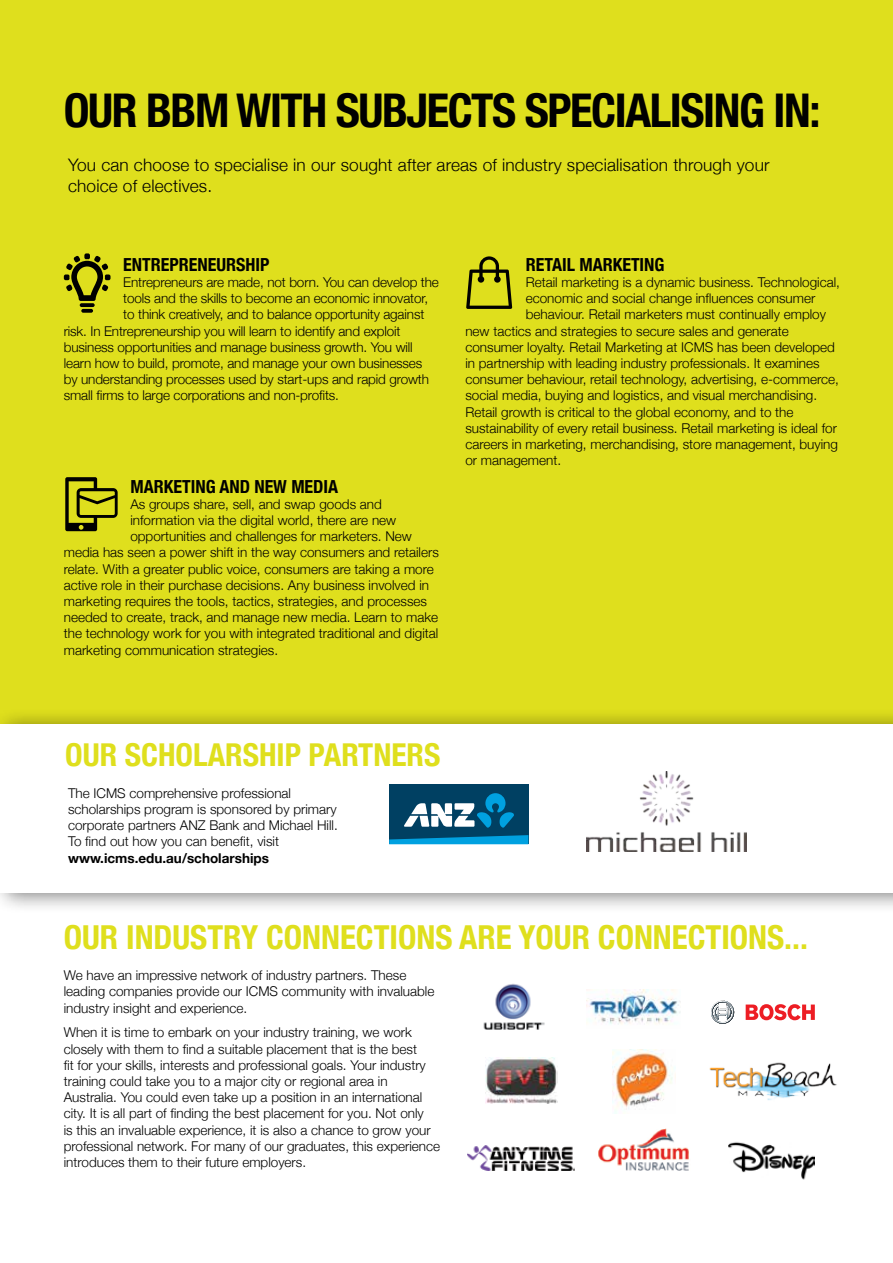
<style>
.page{position:relative;width:893px;height:1263px;background:#fff}
.page>*{position:absolute;margin:0;border:0;box-sizing:border-box;transform-origin:0 0}
.t1{font:700 condensed 46.5px "Helvetica Neue";letter-spacing:-.03em;color:#000}
.t2{font:700 condensed 33px "Helvetica Neue";color:#dfdf1d}
.t3{font:700 condensed 31.5px "Helvetica Neue";color:#dfdf1d}
.t4{font:700 condensed 18px "Helvetica Neue";color:#000}
.t5{font:300 17.25px/20.7px "Helvetica Neue";letter-spacing:.01em;color:#000}
.t6{font:300 13.5px/16.2px "Helvetica Neue";color:#000}
.t7{font:700 13.5px "Helvetica Neue";color:#000}
</style>
<div class="page">
<div style="left:0;top:0;width:893px;height:758px;background:#dfdf1d"></div>
<img style="left:587px;top:990px;width:93px;height:34px">
<img style="left:598px;top:1128px;width:91px;height:42px">
<img style="left:612px;top:1050px;width:64px;height:64px">
<img style="left:485px;top:1057px;width:72px;height:46px">
<img style="left:483px;top:983px;width:62px;height:47px">
<img style="left:467px;top:1146px;width:107px;height:24px">
<svg style="left:711px;top:1001px;width:24px;height:23px"></svg>
<svg style="left:746px;top:1004px;width:69px;height:16px"></svg>
<div style="left:0;top:708px;width:893px;height:206px;background:#000;opacity:.5"></div>
<div style="left:0;top:725px;width:893px;height:168px;background:#fff"></div>
<img style="left:709px;top:1062px;width:128px;height:38px">
<div style="left:389px;top:785px;width:139px;height:59px;background:#004062"></div>
<svg style="left:389px;top:835px;width:139px;height:9px"></svg>
<svg style="left:404px;top:793px;width:110px;height:35px"></svg>
<img style="left:586px;top:772px;width:160px;height:79px">
<img style="left:728px;top:1142px;width:87px;height:38px">
<svg style="left:80px;top:303px;width:15px;height:4px"></svg>
<svg style="left:81px;top:309px;width:12px;height:4px"></svg>
<svg style="left:64px;top:253px;width:47px;height:48px"></svg>
<svg style="left:466px;top:256px;width:46px;height:53px"></svg>
<svg style="left:65px;top:477px;width:53px;height:54px"></svg>
<h1 class="t1" style="left:64px;top:72px;width:758px">OUR BBM WITH SUBJECTS SPECIALISING IN:</h1>
<p class="t5" style="left:68px;top:154px;width:703px">You can choose to specialise in our sought after areas of industry specialisation through your choice of electives.</p>
<h3 class="t4" style="left:123px;top:249px;width:148px">ENTREPRENEURSHIP</h3>
<p class="t6" style="left:123px;top:273px;width:317px">Entrepreneurs are made, not born. You can develop the</p>
<p class="t6" style="left:123px;top:289px;width:306px">tools and the skills to become an economic innovator,</p>
<p class="t6" style="left:123px;top:306px;width:303px">to think creatively, and to balance opportunity against</p>
<p class="t6" style="left:64px;top:322px;width:338px">risk. In Entrepreneurship you will learn to identify and exploit</p>
<p class="t6" style="left:64px;top:338px;width:350px">business opportunities and manage business growth. You will</p>
<p class="t6" style="left:64px;top:354px;width:360px">learn how to build, promote, and manage your own businesses</p>
<p class="t6" style="left:64px;top:370px;width:367px">by understanding processes used by start-ups and rapid growth</p>
<p class="t6" style="left:64px;top:387px;width:277px">small firms to large corporations and non-profits.</p>
<h3 class="t4" style="left:130px;top:471px;width:209px">MARKETING AND NEW MEDIA</h3>
<p class="t6" style="left:130px;top:495px;width:253px">As groups share, sell, and swap goods and</p>
<p class="t6" style="left:130px;top:511px;width:267px">information via the digital world, there are new</p>
<p class="t6" style="left:130px;top:527px;width:283px">opportunities and challenges for marketers. New</p>
<p class="t6" style="left:64px;top:544px;width:377px">media has seen a power shift in the way consumers and retailers</p>
<p class="t6" style="left:64px;top:560px;width:371px">relate. With a greater public voice, consumers are taking a more</p>
<p class="t6" style="left:64px;top:576px;width:367px">active role in their purchase decisions. Any business involved in</p>
<p class="t6" style="left:64px;top:592px;width:365px">marketing requires the tools, tactics, strategies, and processes</p>
<p class="t6" style="left:64px;top:608px;width:376px">needed to create, track, and manage new media. Learn to make</p>
<p class="t6" style="left:64px;top:625px;width:376px">the technology work for you with integrated traditional and digital</p>
<p class="t6" style="left:64px;top:641px;width:216px">marketing communication strategies.</p>
<h3 class="t4" style="left:526px;top:249px;width:140px">RETAIL MARKETING</h3>
<p class="t6" style="left:526px;top:273px;width:316px">Retail marketing is a dynamic business. Technological,</p>
<p class="t6" style="left:526px;top:289px;width:291px">economic and social change influences consumer</p>
<p class="t6" style="left:526px;top:306px;width:302px">behaviour. Retail marketers must continually employ</p>
<p class="t6" style="left:465px;top:322px;width:325px">new tactics and strategies to secure sales and generate</p>
<p class="t6" style="left:465px;top:338px;width:371px">consumer loyalty. Retail Marketing at ICMS has been developed</p>
<p class="t6" style="left:465px;top:354px;width:356px">in partnership with leading industry professionals. It examines</p>
<p class="t6" style="left:465px;top:370px;width:375px">consumer behaviour, retail technology, advertising, e-commerce,</p>
<p class="t6" style="left:465px;top:387px;width:353px">social media, buying and logistics, and visual merchandising.</p>
<p class="t6" style="left:465px;top:403px;width:330px">Retail growth is critical to the global economy, and to the</p>
<p class="t6" style="left:465px;top:419px;width:373px">sustainability of every retail business. Retail marketing is ideal for</p>
<p class="t6" style="left:465px;top:435px;width:374px">careers in marketing, merchandising, store management, buying</p>
<p class="t6" style="left:465px;top:451px;width:97px">or management.</p>
<h3 class="t3" style="left:65px;top:729px;width:377px">OUR SCHOLARSHIP PARTNERS</h3>
<p class="t6" style="left:68px;top:784px;width:271px">The ICMS comprehensive professional scholarships program is sponsored by primary corporate partners ANZ Bank and Michael Hill.<br>To find out how you can benefit, visit</p>
<p class="t7" style="left:68px;top:847px;width:202px">www.icms.edu.au/scholarships</p>
<h2 class="t2" style="left:64px;top:910px;width:746px">OUR INDUSTRY CONNECTIONS ARE YOUR CONNECTIONS...</h2>
<p class="t6" style="left:64px;top:966px;width:372px">We have an impressive network of industry partners. These leading companies provide our ICMS community with invaluable industry insight and experience.</p>
<p class="t6" style="left:64px;top:1023px;width:378px">When it is time to embark on your industry training, we work closely with them to find a suitable placement that is the best<br>fit for your skills, interests and professional goals. Your industry training could take you to a major city or regional area in Australia. You could even take up a position in an international city. It is all part of finding the best placement for you. Not only<br>is this an invaluable experience, it is also a chance to grow your professional network. For many of our graduates, this experience introduces them to their future employers.</p>
</div>
